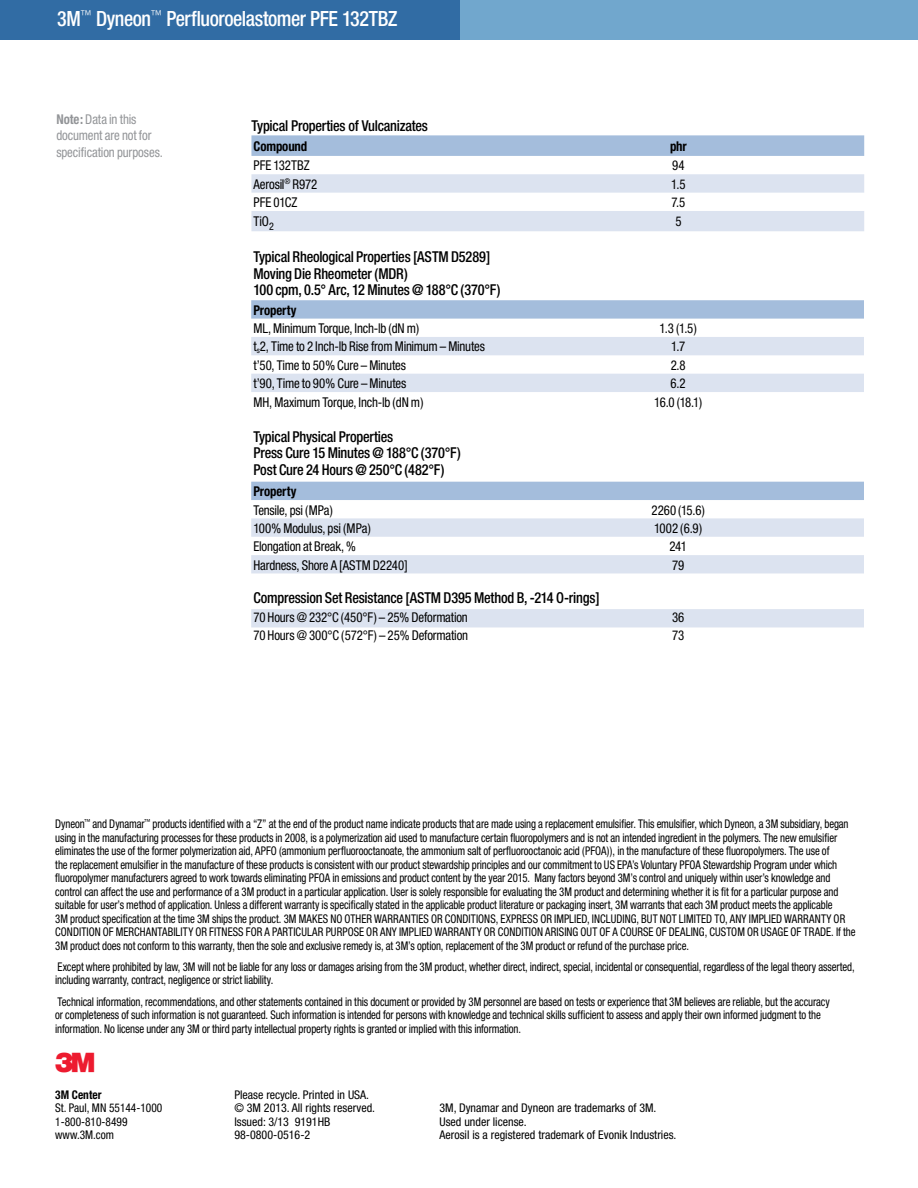
<style>
.page{position:relative;width:918px;height:1188px;background:#fff}
.page>*{position:absolute;margin:0;border:0;box-sizing:border-box;transform-origin:0 0}
.t1{font:27px "Logo 3 Mv 3 tt";color:#ed1b2f}
.t2{font:500 condensed 21px "Helvetica Neue";letter-spacing:-.02em;color:#fff;scale:.95 1}
.t3{font:500 condensed 15px/16.5px "Helvetica Neue";letter-spacing:-.015em;color:#000;scale:.95 1}
.t4{font:condensed 13.5px "Helvetica Neue";letter-spacing:-.01em;color:#000;scale:.95 1}
.t5{font:condensed 13.5px/16.5px "Helvetica Neue";letter-spacing:-.01em;color:#939598;scale:.95 1}
.t6{font:700 condensed 13.5px "Helvetica Neue";letter-spacing:-.01em;color:#000;scale:.95 1}
.t7{font:condensed 12px/13.5px "Helvetica Neue";letter-spacing:-.01em;color:#000;scale:.9 1}
.t8{font:condensed 12px/13.5px "Helvetica Neue";letter-spacing:-.01em;color:#000}
.t9{font:condensed 12px/13.5px "Helvetica Neue";letter-spacing:-.01em;color:#000;scale:.95 1}
.t10{font:700 condensed 12px "Helvetica Neue";color:#000;scale:.95 1}
.s1{font-weight:700}
</style>
<div class="page">
<div style="left:0;top:0;width:918px;height:40px;background:#71a7cd"></div>
<div style="left:0;top:0;width:460px;height:40px;background:#316ca4"></div>
<svg style="left:251px;top:300px;width:613px;height:19px;background:#a7bfdd"></svg>
<svg style="left:251px;top:337px;width:613px;height:55px"></svg>
<div style="left:251px;top:482px;width:613px;height:18px;background:#a4bddc"></div>
<svg style="left:251px;top:518px;width:613px;height:55px"></svg>
<div style="left:251px;top:609px;width:613px;height:19px;background:#dce3f0"></div>
<div style="left:251px;top:135px;width:613px;height:21px;background:#a4bddc"></div>
<svg style="left:251px;top:174px;width:613px;height:57px"></svg>
<h2 class="t2" style="left:57px;top:6px;width:360px">3M<sup>™</sup> Dyneon<sup>™</sup> Perfluoroelastomer PFE 132TBZ</h2>
<p class="t5" style="left:56px;top:111px;width:114px"><span class="s1">Note:</span> Data in this document are not for specification purposes.</p>
<p class="t3" style="left:251px;top:117px;width:187px">Typical Properties of Vulcanizates</p>
<p class="t6" style="left:254px;top:138px;width:58px">Compound</p>
<p class="t6" style="left:670px;top:138px;width:19px">phr</p>
<p class="t4" style="left:254px;top:158px;width:61px">PFE 132TBZ</p>
<p class="t4" style="left:672px;top:158px;width:15px">94</p>
<p class="t4" style="left:254px;top:176px;width:69px">Aerosil<sup>®</sup> R972</p>
<p class="t4" style="left:671px;top:176px;width:17px">1.5</p>
<p class="t4" style="left:254px;top:195px;width:48px">PFE 01CZ</p>
<p class="t4" style="left:671px;top:195px;width:16px">7.5</p>
<p class="t4" style="left:254px;top:213px;width:23px">TiO<sub>2</sub></p>
<p class="t4" style="left:675px;top:214px;width:8px">5</p>
<p class="t3" style="left:253px;top:248px;width:262px">Typical Rheological Properties [ASTM D5289]<br>Moving Die Rheometer (MDR)<br>100 cpm, 0.5° Arc, 12 Minutes @ 188°C (370°F)</p>
<p class="t6" style="left:253px;top:302px;width:47px">Property</p>
<p class="t4" style="left:253px;top:321px;width:176px">ML, Minimum Torque, Inch-lb (dN m)</p>
<p class="t4" style="left:660px;top:321px;width:41px">1.3 (1.5)</p>
<p class="t4" style="left:253px;top:339px;width:245px">t<sub>s</sub>2, Time to 2 Inch-lb Rise from Minimum – Minutes</p>
<p class="t4" style="left:671px;top:339px;width:16px">1.7</p>
<p class="t4" style="left:253px;top:357px;width:162px">t’50, Time to 50% Cure – Minutes</p>
<p class="t4" style="left:671px;top:357px;width:17px">2.8</p>
<p class="t4" style="left:253px;top:376px;width:162px">t’90, Time to 90% Cure – Minutes</p>
<p class="t4" style="left:671px;top:376px;width:17px">6.2</p>
<p class="t4" style="left:253px;top:394px;width:180px">MH, Maximum Torque, Inch-lb (dN m)</p>
<p class="t4" style="left:654px;top:394px;width:52px">16.0 (18.1)</p>
<p class="t3" style="left:253px;top:428px;width:220px">Typical Physical Properties<br>Press Cure 15 Minutes @ 188°C (370°F)<br>Post Cure 24 Hours @ 250°C (482°F)</p>
<p class="t6" style="left:253px;top:483px;width:47px">Property</p>
<p class="t4" style="left:253px;top:502px;width:85px">Tensile, psi (MPa)</p>
<p class="t4" style="left:652px;top:502px;width:58px">2260 (15.6)</p>
<p class="t4" style="left:253px;top:520px;width:125px">100% Modulus, psi (MPa)</p>
<p class="t4" style="left:654px;top:520px;width:52px">1002 (6.9)</p>
<p class="t4" style="left:253px;top:539px;width:110px">Elongation at Break, %</p>
<p class="t4" style="left:670px;top:539px;width:20px">241</p>
<p class="t4" style="left:253px;top:557px;width:164px">Hardness, Shore A [ASTM D2240]</p>
<p class="t4" style="left:672px;top:557px;width:14px">79</p>
<p class="t3" style="left:253px;top:590px;width:366px">Compression Set Resistance [ASTM D395 Method B, -214 O-rings]</p>
<p class="t4" style="left:253px;top:609px;width:227px">70 Hours @ 232°C (450°F) – 25% Deformation</p>
<p class="t4" style="left:672px;top:609px;width:14px">36</p>
<p class="t4" style="left:253px;top:628px;width:228px">70 Hours @ 300°C (572°F) – 25% Deformation</p>
<p class="t4" style="left:672px;top:628px;width:14px">73</p>
<p class="t7" style="left:55px;top:817px;width:891px">Dyneon<sup>™</sup> and Dynamar<sup>™</sup> products identified with a “Z” at the end of the product name indicate products that are made using a replacement emulsifier. This emulsifier, which Dyneon, a 3M subsidiary, began using in the manufacturing processes for these products in 2008, is a polymerization aid used to manufacture certain fluoropolymers and is not an intended ingredient in the polymers. The new emulsifier eliminates the use of the former polymerization aid, APFO (ammonium perfluorooctanoate, the ammonium salt of perfluorooctanoic acid (PFOA)), in the manufacture of these fluoropolymers. The use of<br>the replacement emulsifier in the manufacture of these products is consistent with our product stewardship principles and our commitment to US EPA’s Voluntary PFOA Stewardship Program under which fluoropolymer manufacturers agreed to work towards eliminating PFOA in emissions and product content by the year 2015. Many factors beyond 3M’s control and uniquely within user’s knowledge and control can affect the use and performance of a 3M product in a particular application. User is solely responsible for evaluating the 3M product and determining whether it is fit for a particular purpose and suitable for user’s method of application. Unless a different warranty is specifically stated in the applicable product literature or packaging insert, 3M warrants that each 3M product meets the applicable<br>3M product specification at the time 3M ships the product. 3M MAKES NO OTHER WARRANTIES OR CONDITIONS, EXPRESS OR IMPLIED, INCLUDING, BUT NOT LIMITED TO, ANY IMPLIED WARRANTY OR CONDITION OF MERCHANTABILITY OR FITNESS FOR A PARTICULAR PURPOSE OR ANY IMPLIED WARRANTY OR CONDITION ARISING OUT OF A COURSE OF DEALING, CUSTOM OR USAGE OF TRADE. If the 3M product does not conform to this warranty, then the sole and exclusive remedy is, at 3M’s option, replacement of the 3M product or refund of the purchase price.</p>
<p class="t7" style="left:55px;top:960px;width:890px">Except where prohibited by law, 3M will not be liable for any loss or damages arising from the 3M product, whether direct, indirect, special, incidental or consequential, regardless of the legal theory asserted, including warranty, contract, negligence or strict liability.</p>
<p class="t7" style="left:55px;top:994px;width:862px">Technical information, recommendations, and other statements contained in this document or provided by 3M personnel are based on tests or experience that 3M believes are reliable, but the accuracy or completeness of such information is not guaranteed. Such information is intended for persons with knowledge and technical skills sufficient to assess and apply their own informed judgment to the information. No license under any 3M or third party intellectual property rights is granted or implied with this information.</p>
<h1 class="t1" style="left:55px;top:1047px;width:41px">3</h1>
<p class="t10" style="left:55px;top:1087px;width:50px">3M Center</p>
<p class="t9" style="left:55px;top:1101px;width:114px">St. Paul, MN 55144-1000<br>1-800-810-8499 www.3M.com</p>
<p class="t8" style="left:234px;top:1088px;width:142px">Please recycle. Printed in USA. © 3M 2013. All rights reserved.<br>Issued: 3/13 9191HB<br>98-0800-0516-2</p>
<p class="t8" style="left:440px;top:1101px;width:238px">3M, Dynamar and Dyneon are trademarks of 3M.<br>Used under license.<br>Aerosil is a registered trademark of Evonik Industries.</p>
</div>
